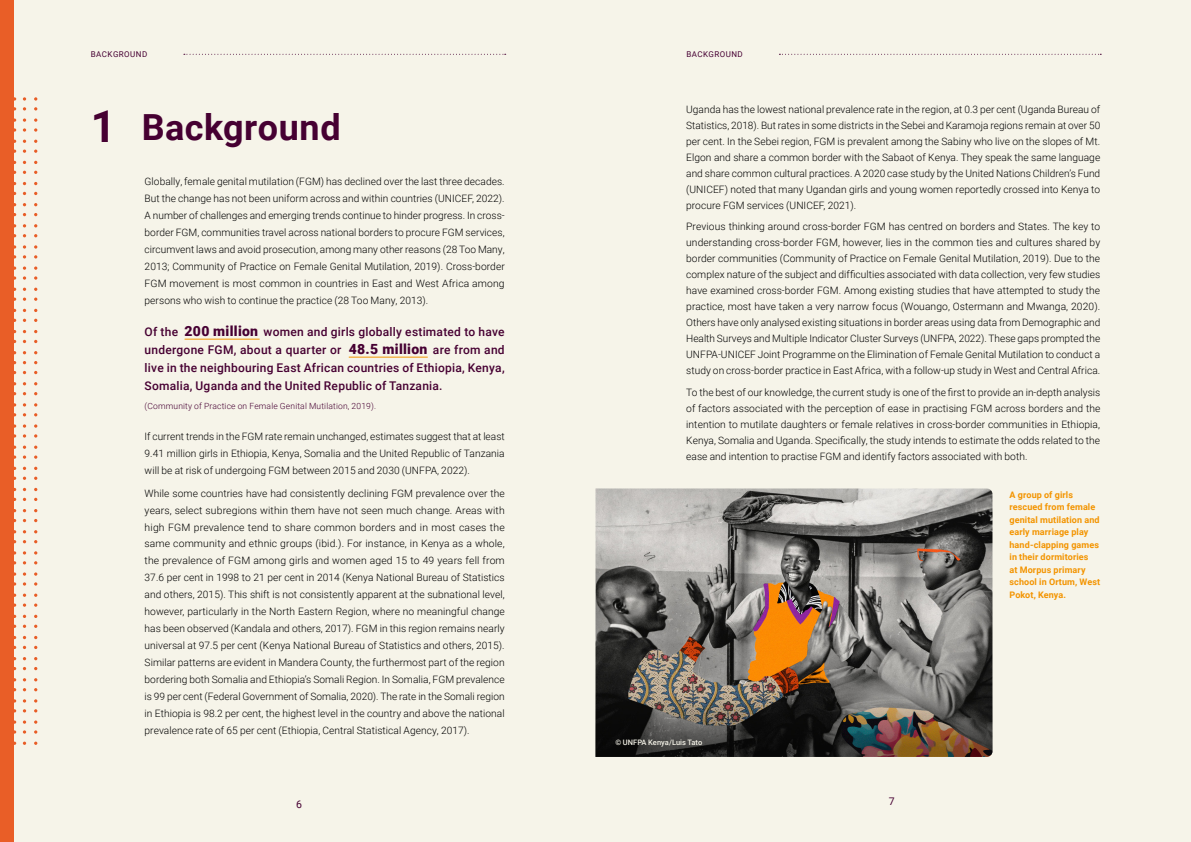
<style>
.page{position:relative;width:1191px;height:842px;background:#f6f4e9}
.page>*{position:absolute;margin:0;border:0;box-sizing:border-box;transform-origin:0 0}
.t1{font:700 36px "Roboto";letter-spacing:.015em;color:#460032}
.t2{font:500 12px/18px "Roboto";letter-spacing:.02em;color:#460032;text-align:justify}
.t3{font:10.5px "Roboto";color:#460032}
.t4{font:300 10.2px/17px "Roboto";letter-spacing:.005em;color:#000;text-align:justify}
.t5{font:700 9px/12.5px "Roboto";letter-spacing:.01em;color:#f39400}
.t6{font:300 8.5px "Roboto";letter-spacing:.02em;color:#460032}
.t7{font:8px "Roboto";letter-spacing:.055em;color:#460032}
.t8{font:500 7.5px "Roboto";letter-spacing:.005em;color:#f6f4e9}
.s1{font-size:44px}
.s2{font-weight:900;font-size:14px}
</style>
<div class="page">
<img style="left:595px;top:488px;width:397px;height:195px">
<img style="left:595px;top:683px;width:397px;height:74px">
<hr style="left:185px;top:339px;width:75px;height:1px;background:#f39400">
<hr style="left:349px;top:357px;width:79px;height:1px;background:#f39400">
<svg style="left:184px;top:54px;width:322px;height:1px"></svg>
<svg style="left:779px;top:54px;width:322px;height:1px"></svg>
<svg style="left:14px;top:97px;width:24px;height:648px"></svg>
<div style="left:0;top:0;width:14px;height:842px;background:#e95e27"></div>
<p class="t7" style="left:91px;top:49px;width:58px">BACKGROUND</p>
<p class="t7" style="left:686px;top:49px;width:58px">BACKGROUND</p>
<h1 class="t1" style="left:91px;top:102px;width:251px"><span class="s1">1</span> Background</h1>
<p class="t4" style="left:145px;top:173px;width:362px">Globally, female genital mutilation (FGM) has declined over the last three decades.<br>But the change has not been uniform across and within countries (UNICEF, 2022).<br>A number of challenges and emerging trends continue to hinder progress. In cross&shy;border FGM, communities travel across national borders to procure FGM services, circumvent laws and avoid prosecution, among many other reasons (28 Too Many, 2013; Community of Practice on Female Genital Mutilation, 2019). Cross-border FGM movement is most common in countries in East and West Africa among persons who wish to continue the practice (28 Too Many, 2013).</p>
<p class="t2" style="left:145px;top:322px;width:361px">Of the <span class="s2">200 million</span> women and girls globally estimated to have undergone FGM, about a quarter or <span class="s2">48.5 million</span> are from and live in the neighbouring East African countries of Ethiopia, Kenya, Somalia, Uganda and the United Republic of Tanzania.</p>
<p class="t6" style="left:145px;top:400px;width:233px">(Community of Practice on Female Genital Mutilation, 2019).</p>
<p class="t4" style="left:145px;top:427px;width:361px">If current trends in the FGM rate remain unchanged, estimates suggest that at least 9.41 million girls in Ethiopia, Kenya, Somalia and the United Republic of Tanzania will be at risk of undergoing FGM between 2015 and 2030 (UNFPA, 2022).</p>
<p class="t4" style="left:145px;top:484px;width:362px">While some countries have had consistently declining FGM prevalence over the years, select subregions within them have not seen much change. Areas with high FGM prevalence tend to share common borders and in most cases the same community and ethnic groups (ibid.). For instance, in Kenya as a whole, the prevalence of FGM among girls and women aged 15 to 49 years fell from 37.6 per cent in 1998 to 21 per cent in 2014 (Kenya National Bureau of Statistics and others, 2015). This shift is not consistently apparent at the subnational level, however, particularly in the North Eastern Region, where no meaningful change has been observed (Kandala and others, 2017). FGM in this region remains nearly universal at 97.5 per cent (Kenya National Bureau of Statistics and others, 2015).<br>Similar patterns are evident in Mandera County, the furthermost part of the region bordering both Somalia and Ethiopia’s Somali Region. In Somalia, FGM prevalence is 99 per cent (Federal Government of Somalia, 2020). The rate in the Somali region in Ethiopia is 98.2 per cent, the highest level in the country and above the national prevalence rate of 65 per cent (Ethiopia, Central Statistical Agency, 2017).</p>
<p class="t4" style="left:686px;top:101px;width:415px;line-height:16px">Uganda has the lowest national prevalence rate in the region, at 0.3 per cent (Uganda Bureau of Statistics, 2018). But rates in some districts in the Sebei and Karamoja regions remain at over 50 per cent. In the Sebei region, FGM is prevalent among the Sabiny who live on the slopes of Mt.<br>Elgon and share a common border with the Sabaot of Kenya. They speak the same language and share common cultural practices. A 2020 case study by the United Nations Children’s Fund (UNICEF) noted that many Ugandan girls and young women reportedly crossed into Kenya to procure FGM services (UNICEF, 2021).</p>
<p class="t4" style="left:686px;top:218px;width:415px;line-height:16px">Previous thinking around cross-border FGM has centred on borders and States. The key to understanding cross-border FGM, however, lies in the common ties and cultures shared by border communities (Community of Practice on Female Genital Mutilation, 2019). Due to the complex nature of the subject and difficulties associated with data collection, very few studies have examined cross-border FGM. Among existing studies that have attempted to study the practice, most have taken a very narrow focus (Wouango, Ostermann and Mwanga, 2020).<br>Others have only analysed existing situations in border areas using data from Demographic and Health Surveys and Multiple Indicator Cluster Surveys (UNFPA, 2022). These gaps prompted the UNFPA-UNICEF Joint Programme on the Elimination of Female Genital Mutilation to conduct a study on cross-border practice in East Africa, with a follow-up study in West and Central Africa.</p>
<p class="t4" style="left:686px;top:384px;width:416px;line-height:16px">To the best of our knowledge, the current study is one of the first to provide an in-depth analysis of factors associated with the perception of ease in practising FGM across borders and the intention to mutilate daughters or female relatives in cross-border communities in Ethiopia, Kenya, Somalia and Uganda. Specifically, the study intends to estimate the odds related to the ease and intention to practise FGM and identify factors associated with both.</p>
<p class="t5" style="left:1009px;top:488px;width:92px">A group of girls rescued from female genital mutilation and early marriage play hand-clapping games in their dormitories<br>at Morpus primary school in Ortum, West<br>Pokot, Kenya.</p>
<p class="t8" style="left:615px;top:737px;width:88px">© UNFPA Kenya/Luis Tato</p>
<p class="t3" style="left:296px;top:797px;width:7px">6</p>
<p class="t3" style="left:889px;top:794px;width:7px">7</p>
</div>
